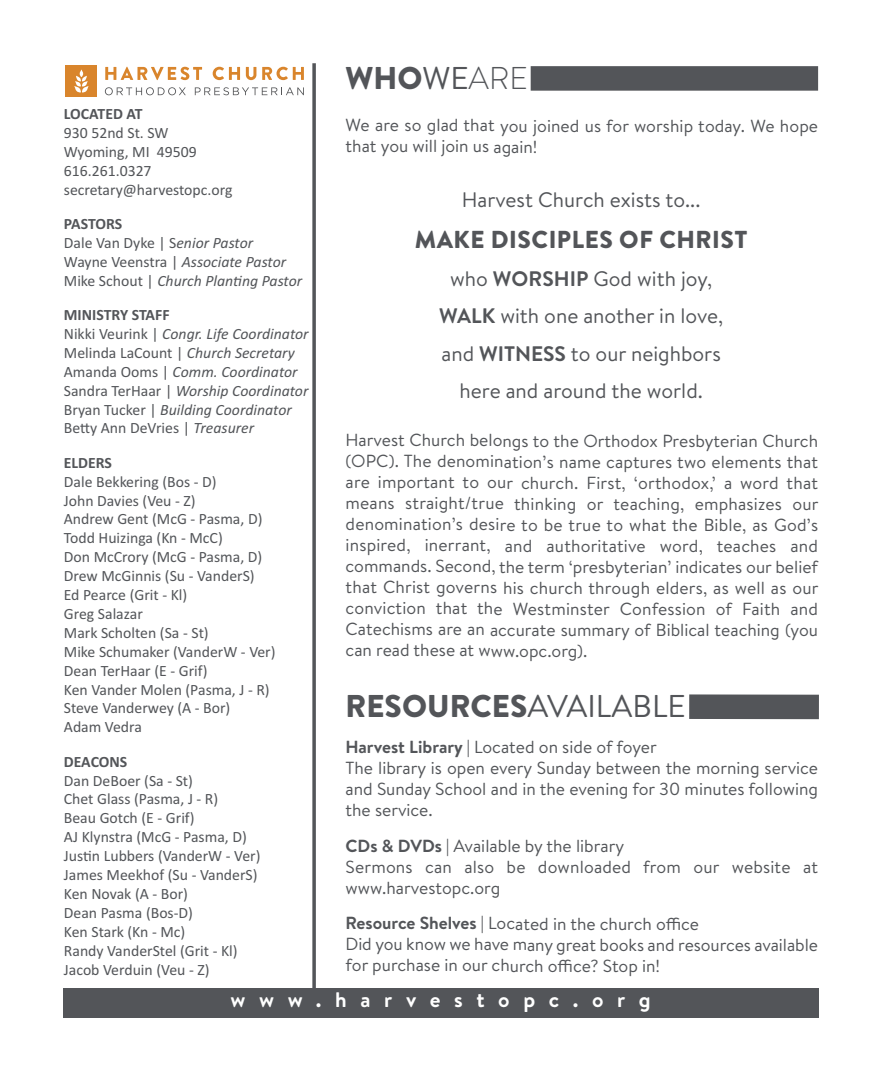
<style>
.page{position:relative;width:882px;height:1071px;background:#fff}
.page>*{position:absolute;margin:0;border:0;box-sizing:border-box;transform-origin:0 0}
.t1{font:900 31.5px "Brandon Text";color:#535559}
.t2{font:900 24.5px "Brandon Text";letter-spacing:.02em;color:#535559}
.t3{font:21px/37.4px "Brandon Text";color:#535559;text-align:center}
.t4{font:700 21px "Brandon Text";letter-spacing:.65em;color:#fff}
.t5{font:17.5px/21px "Brandon Text";color:#535559}
.t6{font:15.75px/18.9px "Calibri";color:#535559}
.t7{font:italic 15.75px/18.9px "Calibri";color:#535559}
.t8{font:700 15.75px "Calibri";color:#535559}
.s1{font-weight:700;font-style:normal}
.s2{font-style:normal}
.s3{font-weight:400}
.s4{font-weight:300}
.s5{font-weight:700}
</style>
<div class="page">
<svg style="left:312px;top:63px;width:4px;height:925px"></svg>
<div style="left:531px;top:66px;width:287px;height:25px;background:#535559"></div>
<div style="left:689px;top:694px;width:130px;height:25px;background:#535559"></div>
<div style="left:66px;top:65px;width:31px;height:32px;background:#d9852c"></div>
<svg style="left:74px;top:70px;width:15px;height:22px"></svg>
<svg style="left:105px;top:67px;width:97px;height:13px"></svg>
<svg style="left:213px;top:67px;width:27px;height:13px"></svg>
<svg style="left:246px;top:67px;width:10px;height:13px"></svg>
<svg style="left:262px;top:67px;width:42px;height:13px"></svg>
<svg style="left:105px;top:87px;width:81px;height:8px"></svg>
<svg style="left:195px;top:87px;width:109px;height:8px"></svg>
<div style="left:63px;top:988px;width:755px;height:29px;background:#535559"></div>
<p class="t8" style="left:64px;top:105px;width:80px">LOCATED AT</p>
<p class="t6" style="left:64px;top:123px;width:170px">930 52nd St. SW<br>Wyoming, MI 49509<br>616.261.0327 secretary@harvestopc.org</p>
<p class="t7" style="left:64px;top:214px;width:240px"><span class="s1">PASTORS<br></span><span class="s2">Dale Van Dyke | S</span>enior Pastor<br><span class="s2">Wayne Veenstra |</span> Associate Pastor<br><span class="s2">Mike Schout |</span> Church Planting Pastor</p>
<p class="t7" style="left:64px;top:305px;width:246px"><span class="s1">MINISTRY STAFF<br></span><span class="s2">Nikki Veurink |</span> Congr. Life Coordinator<br><span class="s2">Melinda LaCount |</span> Church Secretary<br><span class="s2">Amanda Ooms |</span> Comm. Coordinator<br><span class="s2">Sandra TerHaar |</span> Worship Coordinator<br><span class="s2">Bryan Tucker |</span> Building Coordinator<br><span class="s2">Betty Ann DeVries |</span> Treasurer</p>
<p class="t8" style="left:64px;top:453px;width:50px">ELDERS</p>
<p class="t6" style="left:64px;top:472px;width:213px">Dale Bekkering (Bos - D)<br>John Davies (Veu - Z)<br>Andrew Gent (McG - Pasma, D)<br>Todd Huizinga (Kn - McC)<br>Don McCrory (McG - Pasma, D)<br>Drew McGinnis (Su - VanderS)<br>Ed Pearce (Grit - Kl)<br>Greg Salazar<br>Mark Scholten (Sa - St)<br>Mike Schumaker (VanderW - Ver)<br>Dean TerHaar (E - Grif)<br>Ken Vander Molen (Pasma, J - R)<br>Steve Vanderwey (A - Bor)<br>Adam Vedra</p>
<p class="t8" style="left:64px;top:752px;width:65px">DEACONS</p>
<p class="t6" style="left:64px;top:771px;width:198px">Dan DeBoer (Sa - St)<br>Chet Glass (Pasma, J - R)<br>Beau Gotch (E - Grif)<br>AJ Klynstra (McG - Pasma, D)<br>Justin Lubbers (VanderW - Ver)<br>James Meekhof (Su - VanderS)<br>Ken Novak (A - Bor)<br>Dean Pasma (Bos-D)<br>Ken Stark (Kn - Mc)<br>Randy VanderStel (Grit - Kl)<br>Jacob Verduin (Veu - Z)</p>
<h1 class="t1" style="left:346px;top:67px;width:183px">WHO<span class="s3">WE</span><span class="s4">ARE</span></h1>
<p class="t5" style="left:346px;top:117px;width:474px">We are so glad that you joined us for worship today. We hope that you will join us again!</p>
<p class="t3" style="left:462px;top:183px;width:240px">Harvest Church exists to...</p>
<h2 class="t2" style="left:415px;top:231px;width:334px">MAKE DISCIPLES OF CHRIST</h2>
<p class="t3" style="left:439px;top:262px;width:285px">who <span class="s5">WORSHIP</span> God with joy,<br><span class="s5">WALK</span> with one another in love, and <span class="s5">WITNESS</span> to our neighbors here and around the world.</p>
<p class="t5" style="left:346px;top:432px;width:474px;text-align:justify">Harvest Church belongs to the Orthodox Presbyterian Church (OPC). The denomination’s name captures two elements that are important to our church. First, ‘orthodox,’ a word that means straight/true thinking or teaching, emphasizes our denomination’s desire to be true to what the Bible, as God’s inspired, inerrant, and authoritative word, teaches and commands. Second, the term ‘presbyterian’ indicates our belief that Christ governs his church through elders, as well as our conviction that the Westminster Confession of Faith and Catechisms are an accurate summary of Biblical teaching (you can read these at www.opc.org).</p>
<h1 class="t1" style="left:346px;top:695px;width:342px">RESOURCES<span class="s3">AVAILABLE</span></h1>
<p class="t5" style="left:346px;top:739px;width:474px"><span class="s5">Harvest Library |</span> Located on side of foyer<br>The library is open every Sunday between the morning service and Sunday School and in the evening for 30 minutes following the service.</p>
<p class="t5" style="left:346px;top:837px;width:474px"><span class="s5">CDs &amp; DVDs |</span> Available by the library<br>Sermons can also be downloaded from our website at www.harvestopc.org</p>
<p class="t5" style="left:346px;top:915px;width:474px"><span class="s5">Resource Shelves |</span> Located in the church office<br>Did you know we have many great books and resources available for purchase in our church office? Stop in!</p>
<p class="t4" style="left:231px;top:992px;width:422px">www.harvestopc.org</p>
</div>
